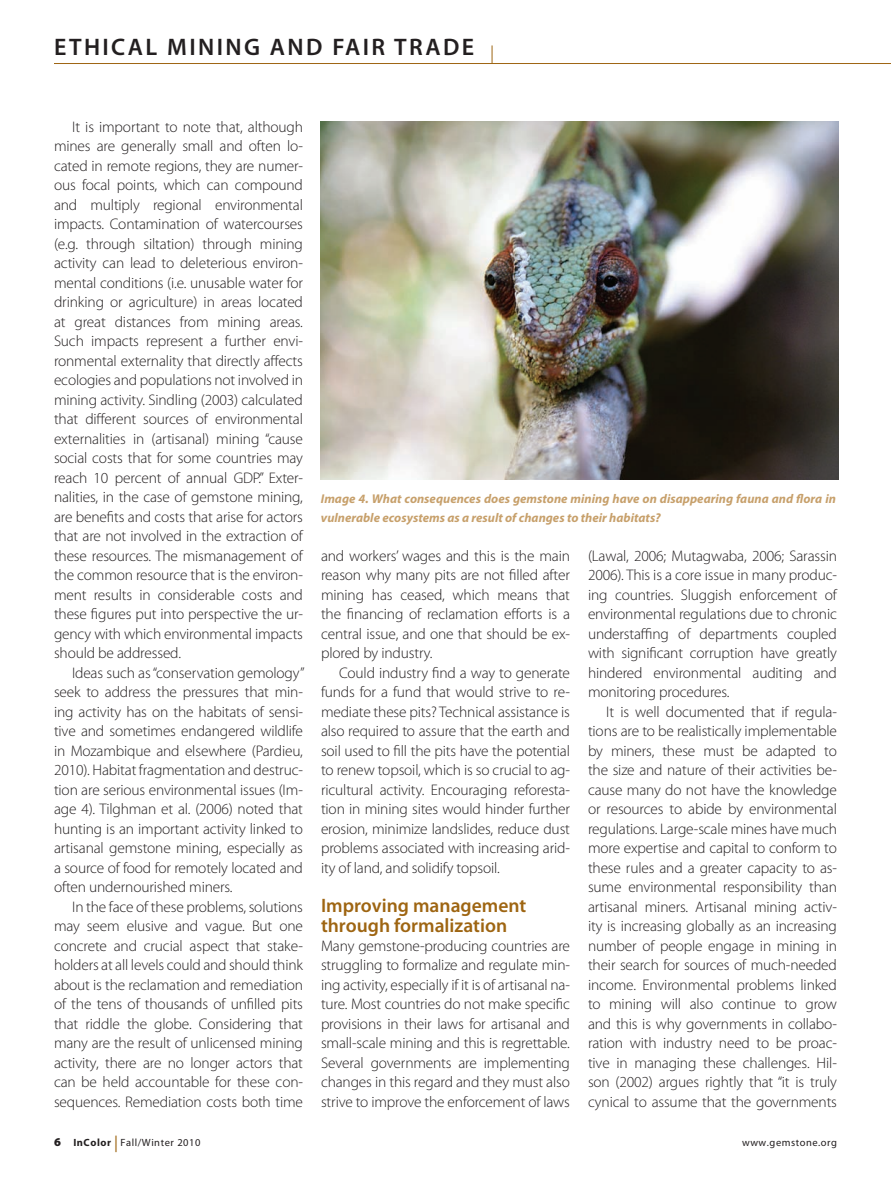
<style>
.page{position:relative;width:891px;height:1188px;background:#fff}
.page>*{position:absolute;margin:0;border:0;box-sizing:border-box;transform-origin:0 0}
.t1{font:600 24px "Myriad Pro";letter-spacing:.1em;color:#231f20}
.Subhead{font:600 19.5px/19.5px "Myriad Pro";color:#9e6512}
.Text-Indent{font:300 15.3px/19.5px "Myriad Pro";letter-spacing:-.01em;color:#231f20;text-align:justify}
.Text-NonIndent{font:300 15.3px/19.5px "Myriad Pro";letter-spacing:-.01em;color:#231f20;text-align:justify}
.t2{font:italic 700 12.75px/19.5px "Myriad Pro";color:#c7a06b}
.t3{font:10.5px "Myriad Pro";letter-spacing:.05em;color:#231f20}
.s1{font-weight:900;font-size:12px}
.s2{font-weight:700}
.s3{font-size:16.5px;color:#9e6512}
</style>
<div class="page">
<hr style="left:54px;top:63px;width:837px;height:1px;background:#9e6512">
<svg style="left:492px;top:45px;width:1px;height:18px"></svg>
<img style="left:321px;top:122px;width:517px;height:358px">
<p class="t1" style="left:54px;top:33px;width:422px">ETHICAL MINING AND FAIR TRADE</p>
<p class="Text-Indent" style="left:54px;top:117px;width:251px;text-indent:18px">It is important to note that, although mines are generally small and often lo&shy;cated in remote regions, they are numer&shy;ous focal points, which can compound and multiply regional environmental impacts. Contamination of watercourses (e.g. through siltation) through mining activity can lead to deleterious environ&shy;mental conditions (i.e. unusable water for drinking or agriculture) in areas located at great distances from mining areas.<br>Such impacts represent a further envi&shy;ronmental externality that directly affects ecologies and populations not involved in mining activity. Sindling (2003) calculated that different sources of environmental externalities in (artisanal) mining “cause social costs that for some countries may reach 10 percent of annual GDP.” Exter&shy;nalities, in the case of gemstone mining, are benefits and costs that arise for actors that are not involved in the extraction of these resources. The mismanagement of the common resource that is the environ&shy;ment results in considerable costs and these figures put into perspective the ur&shy;gency with which environmental impacts should be addressed.</p>
<p class="Text-Indent" style="left:54px;top:663px;width:252px;text-indent:18px">Ideas such as “conservation gemology” seek to address the pressures that min&shy;ing activity has on the habitats of sensi&shy;tive and sometimes endangered wildlife in Mozambique and elsewhere (Pardieu, 2010). Habitat fragmentation and destruc&shy;tion are serious environmental issues (Im&shy;age 4). Tilghman et al. (2006) noted that hunting is an important activity linked to artisanal gemstone mining, especially as a source of food for remotely located and often undernourished miners.</p>
<p class="Text-Indent" style="left:54px;top:897px;width:251px;text-indent:18px">In the face of these problems, solutions may seem elusive and vague. But one concrete and crucial aspect that stake&shy;holders at all levels could and should think about is the reclamation and remediation of the tens of thousands of unfilled pits that riddle the globe. Considering that many are the result of unlicensed mining activity, there are no longer actors that can be held accountable for these con&shy;sequences. Remediation costs both time</p>
<p class="t2" style="left:321px;top:489px;width:517px">Image 4. What consequences does gemstone mining have on disappearing fauna and flora in vulnerable ecosystems as a result of changes to their habitats?</p>
<p class="Text-Indent" style="left:321px;top:546px;width:251px">and workers’ wages and this is the main reason why many pits are not filled after mining has ceased, which means that the financing of reclamation efforts is a central issue, and one that should be ex&shy;plored by industry.</p>
<p class="Text-Indent" style="left:321px;top:663px;width:251px;text-indent:18px">Could industry find a way to generate funds for a fund that would strive to re&shy;mediate these pits? Technical assistance is also required to assure that the earth and soil used to fill the pits have the potential to renew topsoil, which is so crucial to ag&shy;ricultural activity. Encouraging reforesta&shy;tion in mining sites would hinder further erosion, minimize landslides, reduce dust problems associated with increasing arid&shy;ity of land, and solidify topsoil.</p>
<p class="Subhead" style="left:321px;top:896px;width:207px">Improving management through formalization</p>
<p class="Text-NonIndent" style="left:321px;top:936px;width:251px">Many gemstone-producing countries are struggling to formalize and regulate min&shy;ing activity, especially if it is of artisanal na&shy;ture. Most countries do not make specific provisions in their laws for artisanal and small-scale mining and this is regrettable.<br>Several governments are implementing changes in this regard and they must also strive to improve the enforcement of laws</p>
<p class="Text-NonIndent" style="left:588px;top:546px;width:251px">(Lawal, 2006; Mutagwaba, 2006; Sarassin 2006). This is a core issue in many produc&shy;ing countries. Sluggish enforcement of environmental regulations due to chronic understaffing of departments coupled with significant corruption have greatly hindered environmental auditing and monitoring procedures.</p>
<p class="Text-Indent" style="left:588px;top:702px;width:251px;text-indent:18px">It is well documented that if regula&shy;tions are to be realistically implementable by miners, these must be adapted to the size and nature of their activities be&shy;cause many do not have the knowledge or resources to abide by environmental regulations. Large-scale mines have much more expertise and capital to conform to these rules and a greater capacity to as&shy;sume environmental responsibility than artisanal miners. Artisanal mining activ&shy;ity is increasing globally as an increasing number of people engage in mining in their search for sources of much-needed income. Environmental problems linked to mining will also continue to grow and this is why governments in collabo&shy;ration with industry need to be proac&shy;tive in managing these challenges. Hil&shy;son (2002) argues rightly that “it is truly cynical to assume that the governments</p>
<p class="t3" style="left:54px;top:1137px;width:148px"><span class="s1">6</span> <span class="s2">InColor</span> <span class="s3">|</span> Fall/Winter 2010</p>
<p class="t3" style="left:742px;top:1137px;width:96px">www.gemstone.org</p>
</div>
